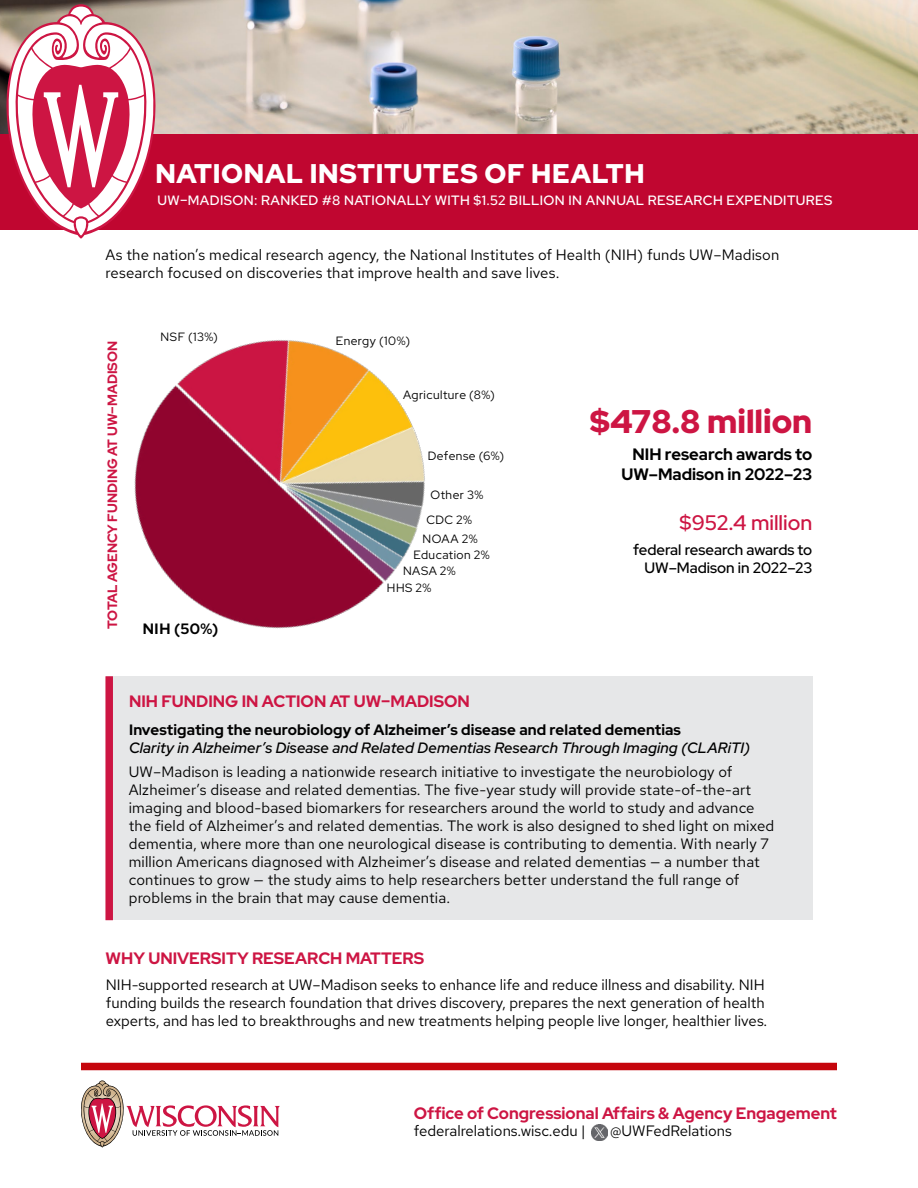
<style>
.page{position:relative;width:918px;height:1188px;background:#fff}
.page>*{position:absolute;margin:0;border:0;box-sizing:border-box;transform-origin:0 0}
.t1{font:900 32.7px "Red Hat Display";color:#cd1543}
.t2{font:900 27px "Red Hat Display";letter-spacing:.025em;color:#fff}
.t3{font:600 21px "Red Hat Display";color:#cd1543}
.t4{font:700 16.5px "Red Hat Display";color:#cd1543}
.t5{font:700 16.5px/19.8px "Red Hat Display";color:#000;text-align:right}
.t6{font:15px/18px "Red Hat Text";letter-spacing:.01em;color:#000}
.t7{font:italic 500 15px/18px "Red Hat Display";letter-spacing:.01em;color:#000}
.t8{font:500 15px/18px "Red Hat Display";color:#000;text-align:right}
.t9{font:700 15px "Red Hat Display";color:#000}
.t10{font:600 13.5px "Red Hat Display";letter-spacing:.03em;color:#fff}
.t11{font:700 13.5px "Red Hat Display";color:#cd1543}
.t12{font:12px "Red Hat Display";letter-spacing:.04em;color:#000}
.s1{font-weight:700;font-style:normal}
</style>
<div class="page">
<div style="left:81px;top:1063px;width:756px;height:7px;background:#c5050c"></div>
<img style="left:0;top:0;width:918px;height:134px">
<div style="left:0;top:134px;width:918px;height:96px;background:#c00630"></div>
<img style="left:134px;top:340px;width:291px;height:289px">
<svg style="left:7px;top:4px;width:148px;height:234px"></svg>
<div style="left:106px;top:676px;width:706px;height:244px;background:#e6e7e8"></div>
<div style="left:105px;top:676px;width:8px;height:244px;background:#cd1543"></div>
<svg style="left:81px;top:1081px;width:199px;height:66px"></svg>
<img style="left:591px;top:1124px;width:17px;height:17px">
<h1 class="t2" style="left:155px;top:156px;width:491px">NATIONAL INSTITUTES OF HEALTH</h1>
<h2 class="t10" style="left:157px;top:192px;width:677px">UW–MADISON: RANKED #8 NATIONALLY WITH $1.52 BILLION IN ANNUAL RESEARCH EXPENDITURES</h2>
<p class="t6" style="left:106px;top:245px;width:675px">As the nation’s medical research agency, the National Institutes of Health (NIH) funds UW–Madison research focused on discoveries that improve health and save lives.</p>
<p class="t11" style="left:104px;top:629px;width:289px;rotate:-90deg">TOTAL AGENCY FUNDING AT UW–MADISON</p>
<p class="t12" style="left:161px;top:329px;width:59px">NSF (13%)</p>
<p class="t9" style="left:143px;top:619px;width:77px">NIH (50%)</p>
<p class="t12" style="left:336px;top:333px;width:76px">Energy (10%)</p>
<p class="t12" style="left:403px;top:387px;width:93px">Agriculture (8%)</p>
<p class="t12" style="left:428px;top:448px;width:78px">Defense (6%)</p>
<p class="t12" style="left:431px;top:487px;width:54px">Other 3%</p>
<p class="t12" style="left:426px;top:512px;width:47px">CDC 2%</p>
<p class="t12" style="left:414px;top:547px;width:78px">Education 2%</p>
<p class="t12" style="left:423px;top:531px;width:57px">NOAA 2%</p>
<p class="t12" style="left:403px;top:563px;width:54px">NASA 2%</p>
<p class="t12" style="left:387px;top:580px;width:46px">HHS 2%</p>
<h2 class="t1" style="left:590px;top:400px;width:224px">$478.8 million</h2>
<p class="t5" style="left:621px;top:444px;width:192px">NIH research awards to<br>UW–Madison in 2022–23</p>
<h2 class="t3" style="left:680px;top:509px;width:134px">$952.4 million</h2>
<p class="t8" style="left:633px;top:540px;width:181px">federal research awards to<br>UW–Madison in 2022–23</p>
<h2 class="t4" style="left:129px;top:691px;width:342px">NIH FUNDING IN ACTION AT UW–MADISON</h2>
<h3 class="t7" style="left:129px;top:720px;width:623px"><span class="s1">Investigating the neurobiology of Alzheimer’s disease and related dementias<br></span>Clarity in Alzheimer’s Disease and Related Dementias Research Through Imaging (CLARiTI)</h3>
<p class="t6" style="left:129px;top:763px;width:647px">UW–Madison is leading a nationwide research initiative to investigate the neurobiology of Alzheimer’s disease and related dementias. The five-year study will provide state-of-the-art imaging and blood-based biomarkers for researchers around the world to study and advance the field of Alzheimer’s and related dementias. The work is also designed to shed light on mixed dementia, where more than one neurological disease is contributing to dementia. With nearly 7 million Americans diagnosed with Alzheimer’s disease and related dementias — a number that continues to grow — the study aims to help researchers better understand the full range of problems in the brain that may cause dementia.</p>
<h2 class="t4" style="left:106px;top:947px;width:320px">WHY UNIVERSITY RESEARCH MATTERS</h2>
<p class="t6" style="left:106px;top:975px;width:663px">NIH-supported research at UW–Madison seeks to enhance life and reduce illness and disability. NIH funding builds the research foundation that drives discovery, prepares the next generation of health experts, and has led to breakthroughs and new treatments helping people live longer, healthier lives.</p>
<p class="t4" style="left:414px;top:1102px;width:425px">Office of Congressional Affairs &amp; Agency Engagement</p>
<p class="t6" style="left:610px;top:1122px;width:123px">@UWFedRelations</p>
<p class="t6" style="left:414px;top:1122px;width:173px">federalrelations.wisc.edu |</p>
</div>
